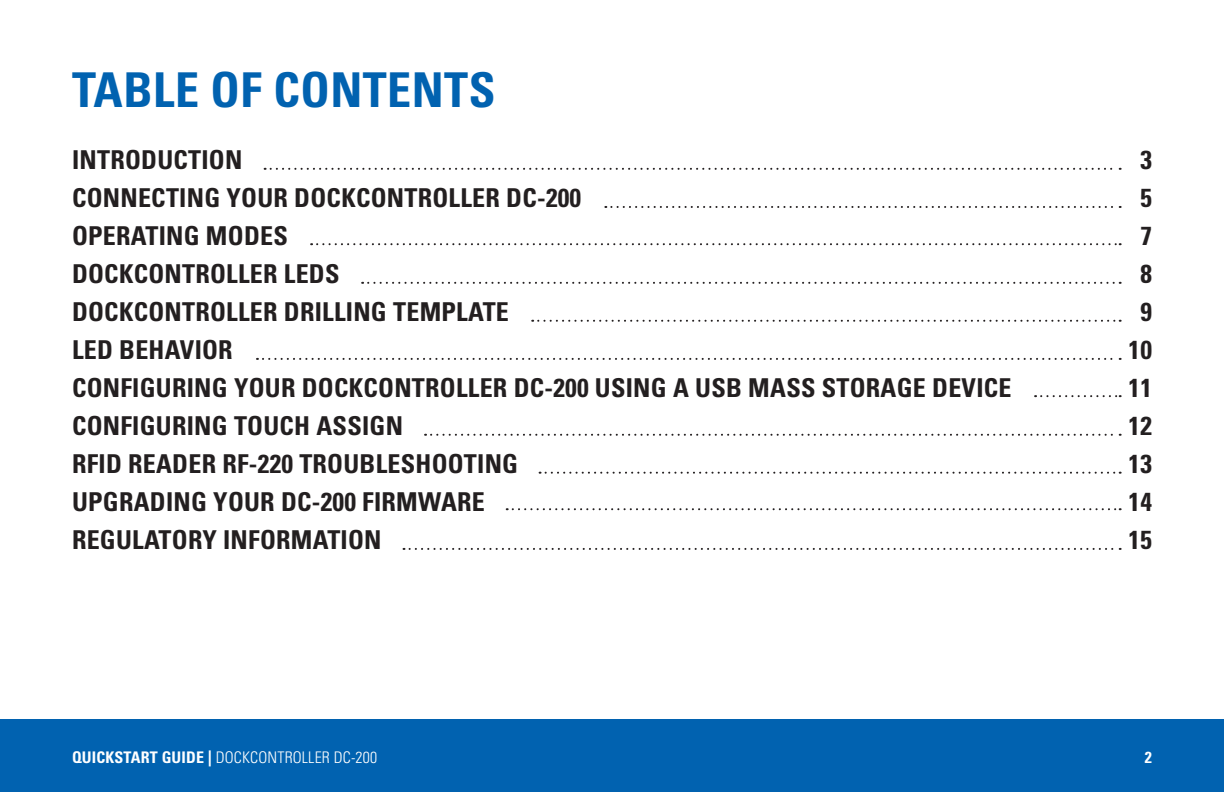
<style>
.page{position:relative;width:1224px;height:792px;background:#fff}
.page>*{position:absolute;margin:0;border:0;box-sizing:border-box;transform-origin:0 0}
.CONTENT_HEADER{font:700 condensed 48px "Univers LT Pro";letter-spacing:.01em;color:#0162b0}
.TOC_LRG{font:700 condensed 26px "Univers LT Pro";letter-spacing:.01em;color:#231f20}
.t1{font:300 condensed 16px "Univers LT Pro";letter-spacing:.01em;color:#fff}
.t2{font:700 condensed 16px "Univers LT Pro";color:#fff}
.s1{font-weight:700}
</style>
<div class="page">
<div style="left:0;top:719px;width:1224px;height:73px;background:#0162b0"></div>
<svg style="left:265px;top:168px;width:856px;height:2px"></svg>
<svg style="left:605px;top:206px;width:516px;height:2px"></svg>
<svg style="left:311px;top:243px;width:810px;height:2px"></svg>
<svg style="left:362px;top:282px;width:759px;height:2px"></svg>
<svg style="left:532px;top:320px;width:589px;height:2px"></svg>
<svg style="left:257px;top:358px;width:864px;height:2px"></svg>
<svg style="left:1035px;top:395px;width:86px;height:2px"></svg>
<svg style="left:425px;top:434px;width:696px;height:2px"></svg>
<svg style="left:540px;top:472px;width:581px;height:2px"></svg>
<svg style="left:507px;top:508px;width:614px;height:2px"></svg>
<svg style="left:404px;top:548px;width:717px;height:2px"></svg>
<p class="CONTENT_HEADER" style="left:72px;top:60px;width:425px">TABLE OF CONTENTS</p>
<p class="TOC_LRG" style="left:72px;top:144px;width:172px">INTRODUCTION</p>
<p class="TOC_LRG" style="left:1140px;top:144px;width:13px">3</p>
<p class="TOC_LRG" style="left:72px;top:182px;width:511px">CONNECTING YOUR DOCKCONTROLLER DC-200</p>
<p class="TOC_LRG" style="left:1140px;top:182px;width:13px">5</p>
<p class="TOC_LRG" style="left:72px;top:220px;width:217px">OPERATING MODES</p>
<p class="TOC_LRG" style="left:1140px;top:220px;width:13px">7</p>
<p class="TOC_LRG" style="left:72px;top:258px;width:269px">DOCKCONTROLLER LEDS</p>
<p class="TOC_LRG" style="left:1140px;top:258px;width:13px">8</p>
<p class="TOC_LRG" style="left:72px;top:296px;width:438px">DOCKCONTROLLER DRILLING TEMPLATE</p>
<p class="TOC_LRG" style="left:1140px;top:296px;width:13px">9</p>
<p class="TOC_LRG" style="left:72px;top:334px;width:162px">LED BEHAVIOR</p>
<p class="TOC_LRG" style="left:1129px;top:334px;width:25px">10</p>
<p class="TOC_LRG" style="left:72px;top:372px;width:941px">CONFIGURING YOUR DOCKCONTROLLER DC-200 USING A USB MASS STORAGE DEVICE</p>
<p class="TOC_LRG" style="left:1129px;top:372px;width:25px">11</p>
<p class="TOC_LRG" style="left:72px;top:410px;width:333px">CONFIGURING TOUCH ASSIGN</p>
<p class="TOC_LRG" style="left:1129px;top:410px;width:25px">12</p>
<p class="TOC_LRG" style="left:72px;top:448px;width:448px">RFID READER RF-220 TROUBLESHOOTING</p>
<p class="TOC_LRG" style="left:1129px;top:448px;width:25px">13</p>
<p class="TOC_LRG" style="left:72px;top:486px;width:414px">UPGRADING YOUR DC-200 FIRMWARE</p>
<p class="TOC_LRG" style="left:1129px;top:486px;width:25px">14</p>
<p class="TOC_LRG" style="left:72px;top:524px;width:311px">REGULATORY INFORMATION</p>
<p class="TOC_LRG" style="left:1129px;top:524px;width:25px">15</p>
<p class="t1" style="left:72px;top:746px;width:307px"><span class="s1">QUICKSTART GUIDE |</span> DOCKCONTROLLER DC-200</p>
<p class="t2" style="left:1145px;top:747px;width:9px">2</p>
</div>
